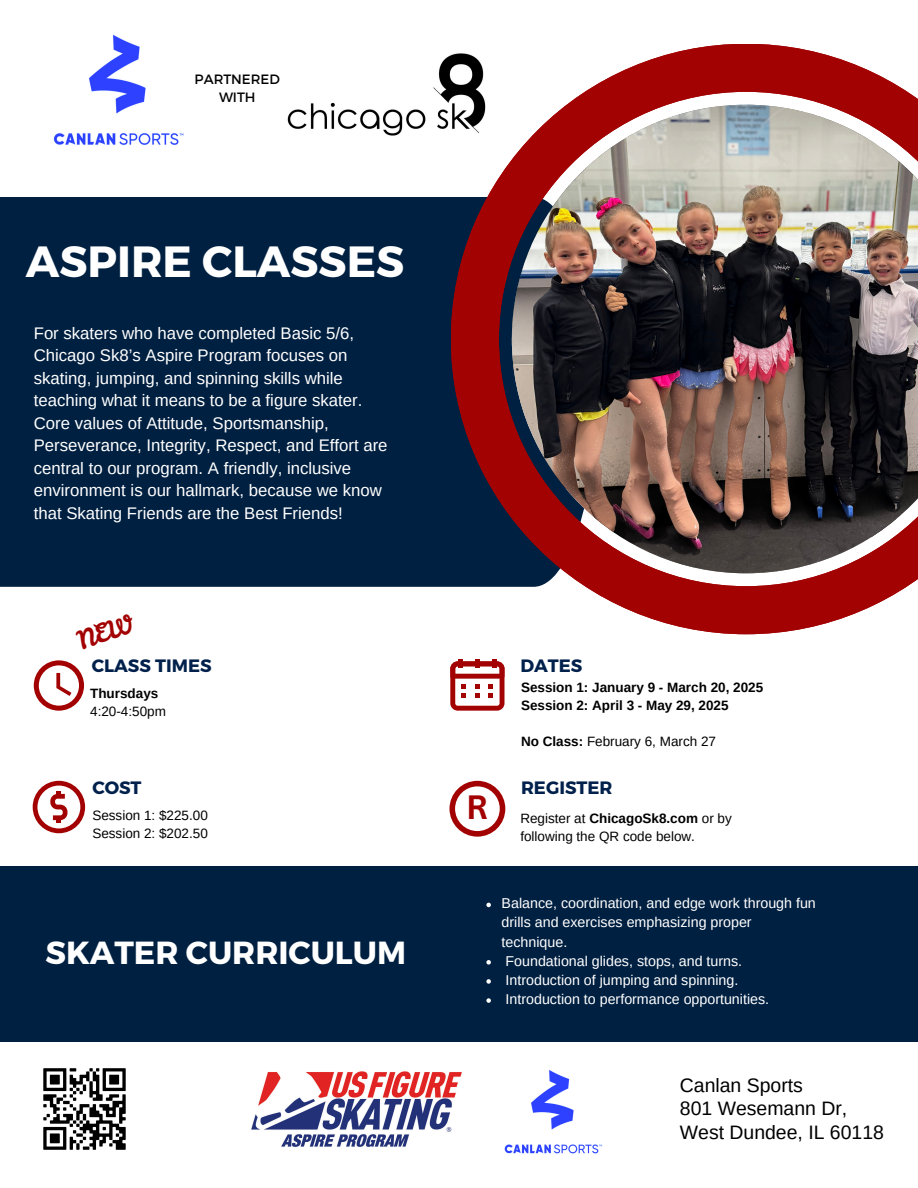
<style>
.page{position:relative;width:918px;height:1188px;background:#fff}
.page>*{position:absolute;margin:0;border:0;box-sizing:border-box;transform-origin:0 0}
.t1{font:700 43.65px "Montserrat";color:#fff}
.t2{font:700 32.85px "Canva Sans";color:#a30202}
.t3{font:700 31.95px "Montserrat";color:#fff}
.t4{font:19.5px/23.7px "Arimo";color:#000}
.t5{font:700 17.85px "Montserrat";color:#01214c}
.t6{font:16.8px/22.5px "Arimo";color:#fff}
.t7{font:14.25px/19.2px "Arimo";color:#fff}
.t8{font:13.5px/18px "Arimo";color:#000}
.t9{font:700 13.5px "Arimo";color:#000}
.t10{font:13.5px "Montserrat";color:#000}
.s1{font-weight:700}
</style>
<div class="page">
<div style="left:0;top:197px;width:451px;height:390px;background:#002041"></div>
<svg style="left:34px;top:660px;width:50px;height:51px"></svg>
<div style="left:458px;top:659px;width:5px;height:9px;background:#a30202"></div>
<div style="left:475px;top:659px;width:5px;height:9px;background:#a30202"></div>
<div style="left:492px;top:659px;width:5px;height:9px;background:#a30202"></div>
<svg style="left:450px;top:661px;width:54px;height:50px"></svg>
<img style="left:251px;top:1071px;width:211px;height:76px">
<img style="left:504px;top:1070px;width:99px;height:84px">
<img style="left:43px;top:1068px;width:83px;height:82px">
<svg style="left:449px;top:780px;width:57px;height:57px"></svg>
<div style="left:0;top:867px;width:918px;height:175px;background:#002041"></div>
<svg style="left:33px;top:781px;width:52px;height:52px"></svg>
<img style="left:451px;top:44px;width:467px;height:590px">
<img style="left:53px;top:34px;width:131px;height:111px">
<img style="left:287px;top:45px;width:216px;height:93px">
<svg style="left:486px;top:903px;width:5px;height:4px"></svg>
<svg style="left:486px;top:960px;width:5px;height:5px"></svg>
<svg style="left:486px;top:979px;width:5px;height:5px"></svg>
<svg style="left:486px;top:998px;width:5px;height:5px"></svg>
<p class="t10" style="left:195px;top:70px;width:87px">PARTNERED</p>
<h4 class="t10" style="left:219px;top:88px;width:38px">WITH</h4>
<p class="t1" style="left:26px;top:233px;width:380px">ASPIRE CLASSES</p>
<p class="t6" style="left:34px;top:322px;width:355px">For skaters who have completed Basic 5/6, Chicago Sk8’s Aspire Program focuses on skating, jumping, and spinning skills while teaching what it means to be a figure skater.<br>Core values of Attitude, Sportsmanship, Perseverance, Integrity, Respect, and Effort are central to our program. A friendly, inclusive environment is our hallmark, because we know that Skating Friends are the Best Friends!</p>
<p class="t5" style="left:92px;top:654px;width:121px">CLASS TIMES</p>
<p class="t9" style="left:90px;top:685px;width:70px">Thursdays</p>
<h1 class="t8" style="left:90px;top:702px;width:77px">4:20-4:50pm</h1>
<h6 class="t5" style="left:92px;top:776px;width:51px">COST</h6>
<h3 class="t8" style="left:92px;top:806px;width:117px">Session 1: $225.00</h3>
<h4 class="t8" style="left:92px;top:824px;width:117px">Session 2: $202.50</h4>
<h4 class="t3" style="left:45px;top:932px;width:362px">SKATER CURRICULUM</h4>
<p class="t2" style="left:466px;top:784px;width:23px">R</p>
<h4 class="t5" style="left:520px;top:654px;width:64px">DATES</h4>
<p class="t9" style="left:521px;top:680px;width:244px">Session 1: January 9 - March 20, 2025</p>
<p class="t9" style="left:521px;top:698px;width:209px">Session 2: April 3 - May 29, 2025</p>
<p class="t8" style="left:521px;top:732px;width:197px"><span class="s1">No Class:</span> February 6, March 27</p>
<p class="t5" style="left:521px;top:776px;width:93px">REGISTER</p>
<p class="t8" style="left:520px;top:810px;width:213px">Register at <span class="s1">ChicagoSk8.com</span> or by following the QR code below.</p>
<p class="t7" style="left:502px;top:894px;width:316px">Balance, coordination, and edge work through fun drills and exercises emphasizing proper technique.</p>
<p class="t7" style="left:506px;top:951px;width:238px">Foundational glides, stops, and turns.</p>
<p class="t7" style="left:506px;top:970px;width:234px">Introduction of jumping and spinning.</p>
<p class="t7" style="left:506px;top:989px;width:265px">Introduction to performance opportunities.</p>
<p class="t4" style="left:680px;top:1073px;width:206px">Canlan Sports<br>801 Wesemann Dr,<br>West Dundee, IL 60118</p>
</div>
